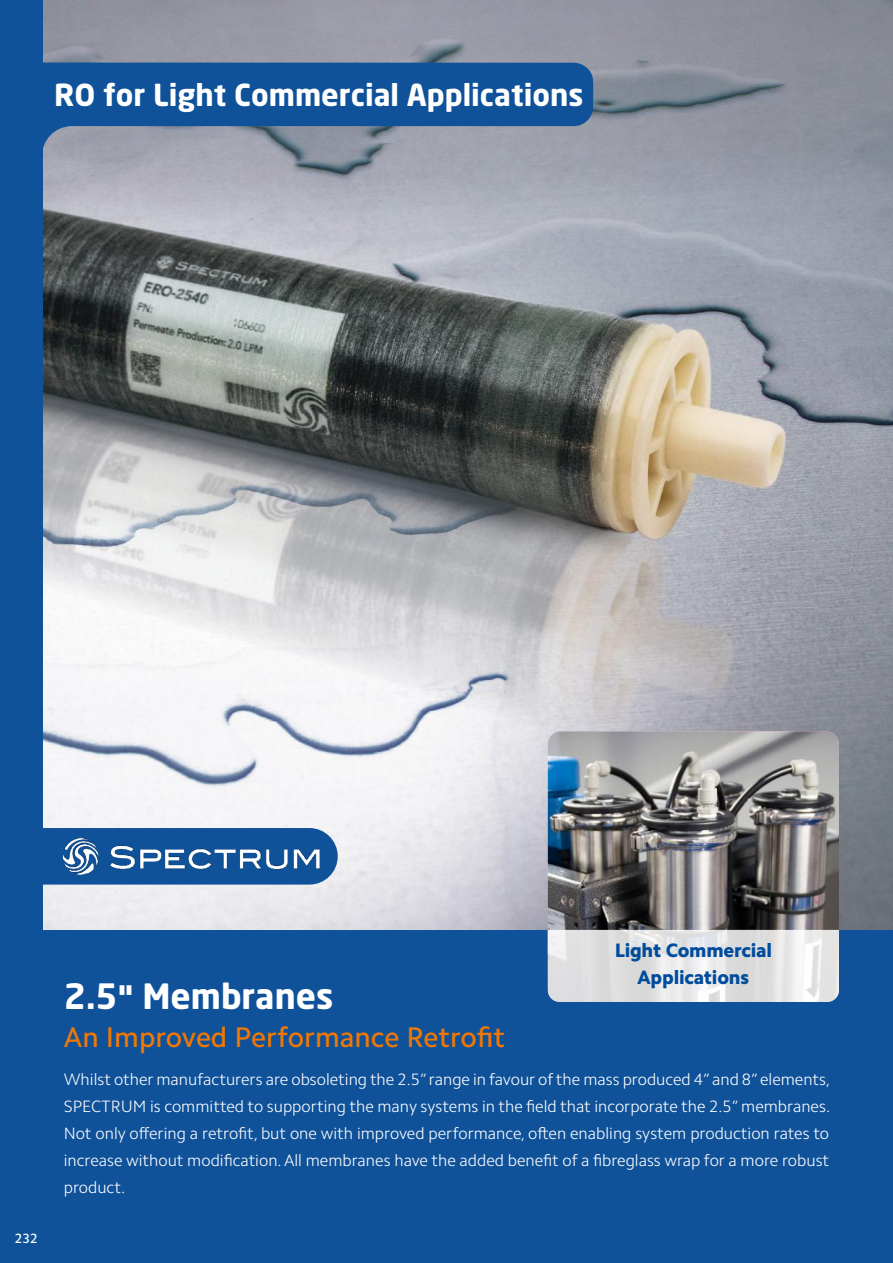
<style>
.page{position:relative;width:893px;height:1263px;background:#0f529a}
.page>*{position:absolute;margin:0;border:0;box-sizing:border-box;transform-origin:0 0}
.t1{font:700 34.5px "Neo Sans";color:#fff}
.t2{font:700 30px "Neo Sans";color:#fff}
.t3{font:500 28.5px "Camphor Std";color:#ef7706}
.t4{font:800 19.5px/27px "Camphor Std";letter-spacing:-.01em;color:#004c9c;text-align:center}
.t5{font:300 16.5px/27px "Camphor Std";color:#fff;text-align:justify}
.t6{font:500 13.5px "Camphor Std";color:#fff}
.s1{font-family:"Camphor Std";font-weight:800}
</style>
<div class="page">
<img style="left:43px;top:0;width:850px;height:930px">
<img style="left:548px;top:731px;width:291px;height:199px">
<svg style="left:548px;top:930px;width:291px;height:72px;background:#e3e3e4"></svg>
<svg style="left:43px;top:828px;width:295px;height:56px"></svg>
<div style="left:63px;top:838px;width:257px;height:41px;background:#0f529a"></div>
<img style="left:63px;top:838px;width:257px;height:37px">
<svg style="left:43px;top:63px;width:550px;height:125px"></svg>
<h2 class="t2" style="left:54px;top:82px;width:531px">RO for Light Commercial Applications</h2>
<p class="t6" style="left:15px;top:1230px;width:24px">232</p>
<p class="t4" style="left:615px;top:937px;width:159px">Light Commercial<br>Applications</p>
<h1 class="t1" style="left:64px;top:981px;width:271px">2.5<span class="s1">"</span> Membranes</h1>
<h3 class="t3" style="left:64px;top:1021px;width:443px">An Improved Performance Retrofit</h3>
<p class="t5" style="left:64px;top:1066px;width:768px">Whilst other manufacturers are obsoleting the 2.5” range in favour of the mass produced 4” and 8” elements, SPECTRUM is committed to supporting the many systems in the field that incorporate the 2.5” membranes.<br>Not only offering a retrofit, but one with improved performance, often enabling system production rates to increase without modification. All membranes have the added benefit of a fibreglass wrap for a more robust product.</p>
</div>
